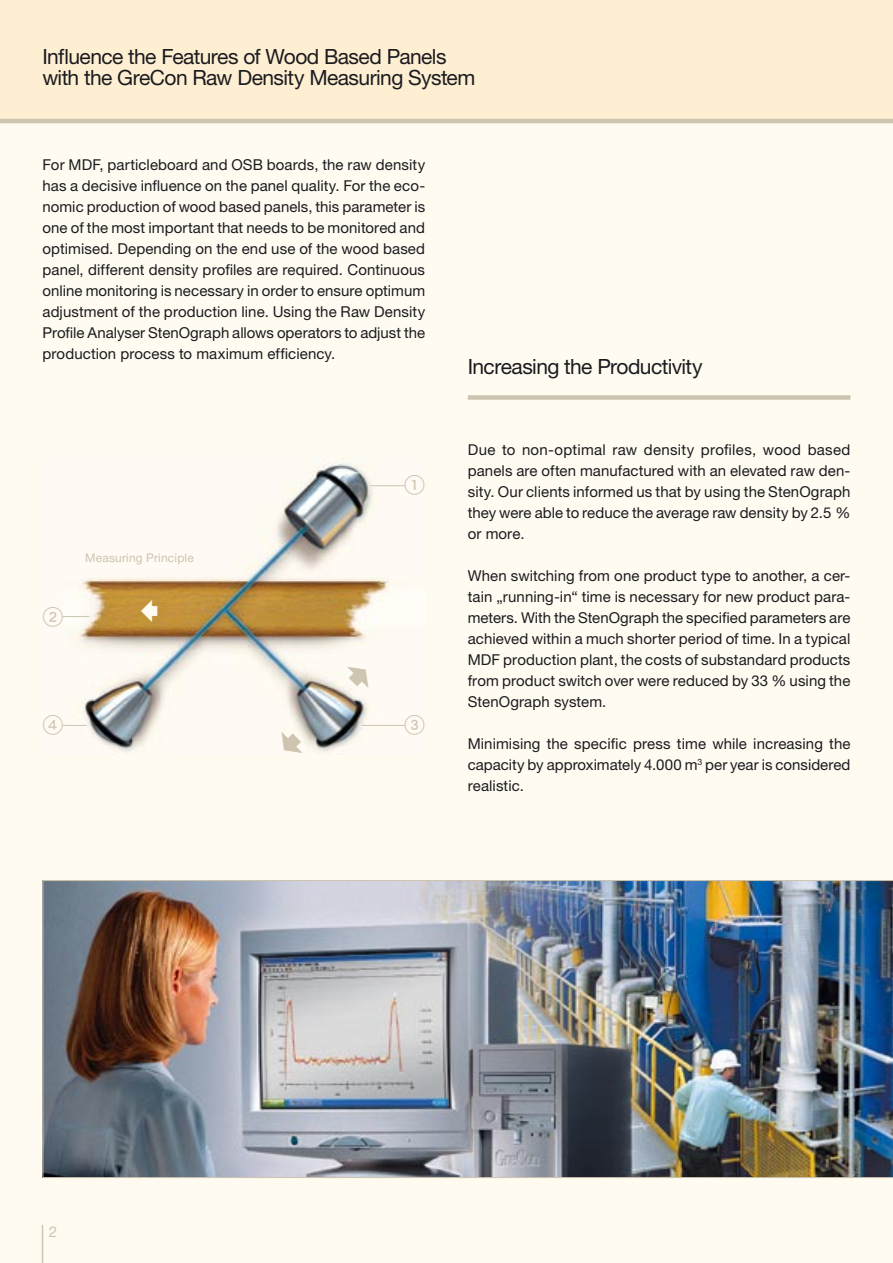
<style>
.page{position:relative;width:893px;height:1263px;background:#fffbf1}
.page>*{position:absolute;margin:0;border:0;box-sizing:border-box;transform-origin:0 0}
.GreCon_Absatz{font:21px/21px "Helvetica Neue";letter-spacing:-.025em;color:#1b1b1f}
.GreCon_Absatz_im_Text{font:21px "Helvetica Neue";letter-spacing:-.03em;color:#1b1b1f}
.GreCon_Legende{font:21px "Numerics P02";color:#cec5b0}
.GreCon_Text_ENG{font:15px/21px "Helvetica Neue";letter-spacing:.005em;color:#1b1b1f;text-align:justify}
.GreCon_Seiteninformation{font:15px "Helvetica Neue";color:#cec5b0}
.GreCon_Untertitel{font:12px "Helvetica Neue";letter-spacing:.015em;color:#cec5b0}
</style>
<div class="page">
<div style="left:0;top:0;width:892px;height:123px;background:#feefd3"></div>
<hr style="left:42px;top:1225px;width:1px;height:38px;background:#cec5b0">
<svg style="left:892px;top:0;width:1px;height:123px"></svg>
<img style="left:43px;top:880px;width:850px;height:298px">
<img style="left:62px;top:457px;width:343px;height:295px">
<div style="left:468px;top:395px;width:382px;height:5px;background:#cec5b0"></div>
<hr style="left:370px;top:485px;width:35px;height:1px;background:#cec5b0">
<svg style="left:63px;top:616px;width:26px;height:1px"></svg>
<svg style="left:63px;top:725px;width:24px;height:1px"></svg>
<hr style="left:361px;top:725px;width:44px;height:1px;background:#cec5b0">
<svg style="left:141px;top:600px;width:17px;height:22px"></svg>
<svg style="left:282px;top:731px;width:21px;height:21px"></svg>
<svg style="left:347px;top:667px;width:21px;height:21px"></svg>
<p class="GreCon_Absatz" style="left:42px;top:46px;width:434px">Influence the Features of Wood Based Panels with the GreCon Raw Density Measuring System</p>
<p class="GreCon_Text_ENG" style="left:43px;top:154px;width:384px">For MDF, particleboard and OSB boards, the raw density has a decisive influence on the panel quality. For the eco&shy;nomic production of wood based panels, this parameter is one of the most important that needs to be monitored and optimised. Depending on the end use of the wood based panel, different density profiles are required. Continuous online monitoring is necessary in order to ensure optimum adjustment of the production line. Using the Raw Density Profile Analyser StenOgraph allows operators to adjust the production process to maximum efficiency.</p>
<p class="GreCon_Legende" style="left:43px;top:607px;width:22px">2</p>
<p class="GreCon_Untertitel" style="left:85px;top:551px;width:110px">Measuring Principle</p>
<p class="GreCon_Legende" style="left:404px;top:475px;width:22px">1</p>
<p class="GreCon_Legende" style="left:43px;top:715px;width:22px">4</p>
<p class="GreCon_Legende" style="left:404px;top:715px;width:22px">3</p>
<p class="GreCon_Absatz_im_Text" style="left:468px;top:354px;width:236px">Increasing the Productivity</p>
<p class="GreCon_Text_ENG" style="left:468px;top:438px;width:384px">Due to non-optimal raw density profiles, wood based panels are often manufactured with an elevated raw den&shy;sity. Our clients informed us that by using the StenOgraph they were able to reduce the average raw density by 2.5 % or more.</p>
<p class="GreCon_Text_ENG" style="left:468px;top:565px;width:384px">When switching from one product type to another, a cer&shy;tain „running-in“ time is necessary for new product para&shy;meters. With the StenOgraph the specified parameters are achieved within a much shorter period of time. In a typical MDF production plant, the costs of substandard products from product switch over were reduced by 33 % using the StenOgraph system.</p>
<p class="GreCon_Text_ENG" style="left:468px;top:733px;width:384px">Minimising the specific press time while increasing the capacity by approximately 4.000 m<sup>3</sup> per year is considered realistic.</p>
<p class="GreCon_Seiteninformation" style="left:49px;top:1222px;width:10px">2</p>
</div>
